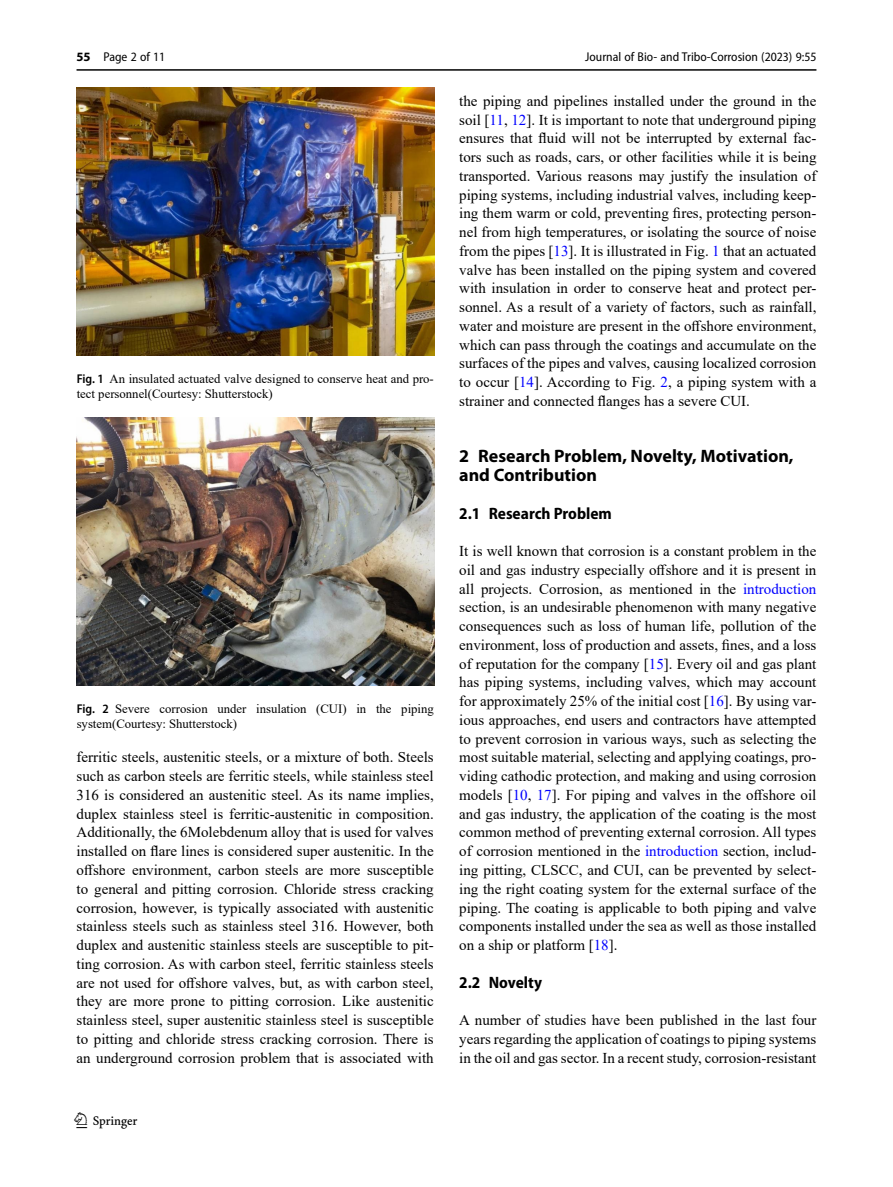
<style>
.page{position:relative;width:893px;height:1187px;background:#fff}
.page>*{position:absolute;margin:0;border:0;box-sizing:border-box;transform-origin:0 0}
.t1{font:22.5px "Springnew";color:#000}
.Head_1{font:700 18px/18.8px "Myriad Pro";color:#000}
.Head_2_After_1{font:700 semi-condensed 16.5px "Myriad Pro";color:#000}
.Head_2{font:700 semi-condensed 16.5px "Myriad Pro";color:#000}
.Body_Text{font:15px/18.8px "Times New Roman";color:#000;text-align:justify}
.Figure_Caption{font:12.75px/15px "Times New Roman";color:#000}
.t2{font:semi-condensed 12.75px "Myriad Pro";color:#000}
.s1{font-weight:700;font-stretch:normal}
.s2{font-family:"Myriad Pro";font-weight:600;font-stretch:semi-condensed}
.s3{color:#00f}
</style>
<div class="page">
<hr style="left:77px;top:69px;width:739px;height:2px;background:#000">
<img style="left:77px;top:417px;width:357px;height:268px">
<img style="left:77px;top:87px;width:357px;height:268px">
<p class="t2" style="left:77px;top:49px;width:90px"><span class="s1">55</span> Page 2 of 11</p>
<p class="Figure_Caption" style="left:77px;top:370px;width:359px"><span class="s2">Fig. 1</span> An insulated actuated valve designed to conserve heat and pro&shy;tect personnel(Courtesy: Shutterstock)</p>
<p class="Figure_Caption" style="left:77px;top:700px;width:359px"><span class="s2">Fig. 2</span> Severe corrosion under insulation (CUI) in the piping system(Courtesy: Shutterstock)</p>
<p class="Body_Text" style="left:77px;top:747px;width:359px">ferritic steels, austenitic steels, or a mixture of both. Steels such as carbon steels are ferritic steels, while stainless steel 316 is considered an austenitic steel. As its name implies, duplex stainless steel is ferritic-austenitic in composition.<br>Additionally, the 6Molebdenum alloy that is used for valves installed on flare lines is considered super austenitic. In the offshore environment, carbon steels are more susceptible to general and pitting corrosion. Chloride stress cracking corrosion, however, is typically associated with austenitic stainless steels such as stainless steel 316. However, both duplex and austenitic stainless steels are susceptible to pit&shy;ting corrosion. As with carbon steel, ferritic stainless steels are not used for offshore valves, but, as with carbon steel, they are more prone to pitting corrosion. Like austenitic stainless steel, super austenitic stainless steel is susceptible to pitting and chloride stress cracking corrosion. There is an underground corrosion problem that is associated with</p>
<h1 class="t1" style="left:77px;top:1107px;width:63px">1 3</h1>
<p class="t2" style="left:585px;top:49px;width:233px">Journal of Bio- and Tribo-Corrosion (2023) 9:55</p>
<p class="Body_Text" style="left:459px;top:91px;width:359px">the piping and pipelines installed under the ground in the soil [<span class="s3">11</span>, <span class="s3">12</span>]. It is important to note that underground piping ensures that fluid will not be interrupted by external fac&shy;tors such as roads, cars, or other facilities while it is being transported. Various reasons may justify the insulation of piping systems, including industrial valves, including keep&shy;ing them warm or cold, preventing fires, protecting person&shy;nel from high temperatures, or isolating the source of noise from the pipes [<span class="s3">13</span>]. It is illustrated in Fig. <span class="s3">1</span> that an actuated valve has been installed on the piping system and covered with insulation in order to conserve heat and protect per&shy;sonnel. As a result of a variety of factors, such as rainfall, water and moisture are present in the offshore environment, which can pass through the coatings and accumulate on the surfaces of the pipes and valves, causing localized corrosion to occur [<span class="s3">14</span>]. According to Fig. <span class="s3">2</span>, a piping system with a strainer and connected flanges has a severe CUI.</p>
<p class="Head_1" style="left:459px;top:446px;width:336px">2 Research Problem, Novelty, Motivation, and Contribution</p>
<p class="Head_2_After_1" style="left:459px;top:503px;width:154px">2.1 Research Problem</p>
<p class="Body_Text" style="left:459px;top:541px;width:359px">It is well known that corrosion is a constant problem in the oil and gas industry especially offshore and it is present in all projects. Corrosion, as mentioned in the <span class="s3">introduction </span>section, is an undesirable phenomenon with many negative consequences such as loss of human life, pollution of the environment, loss of production and assets, fines, and a loss of reputation for the company [<span class="s3">15</span>]. Every oil and gas plant has piping systems, including valves, which may account for approximately 25% of the initial cost [<span class="s3">16</span>]. By using var&shy;ious approaches, end users and contractors have attempted to prevent corrosion in various ways, such as selecting the most suitable material, selecting and applying coatings, pro&shy;viding cathodic protection, and making and using corrosion models [<span class="s3">10</span>, <span class="s3">17</span>]. For piping and valves in the offshore oil and gas industry, the application of the coating is the most common method of preventing external corrosion. All types of corrosion mentioned in the <span class="s3">introduction</span> section, includ&shy;ing pitting, CLSCC, and CUI, can be prevented by select&shy;ing the right coating system for the external surface of the piping. The coating is applicable to both piping and valve components installed under the sea as well as those installed on a ship or platform [<span class="s3">18</span>].</p>
<p class="Head_2" style="left:459px;top:972px;width:84px">2.2 Novelty</p>
<p class="Body_Text" style="left:459px;top:1010px;width:359px">A number of studies have been published in the last four years regarding the application of coatings to piping systems in the oil and gas sector. In a recent study, corrosion-resistant</p>
</div>
